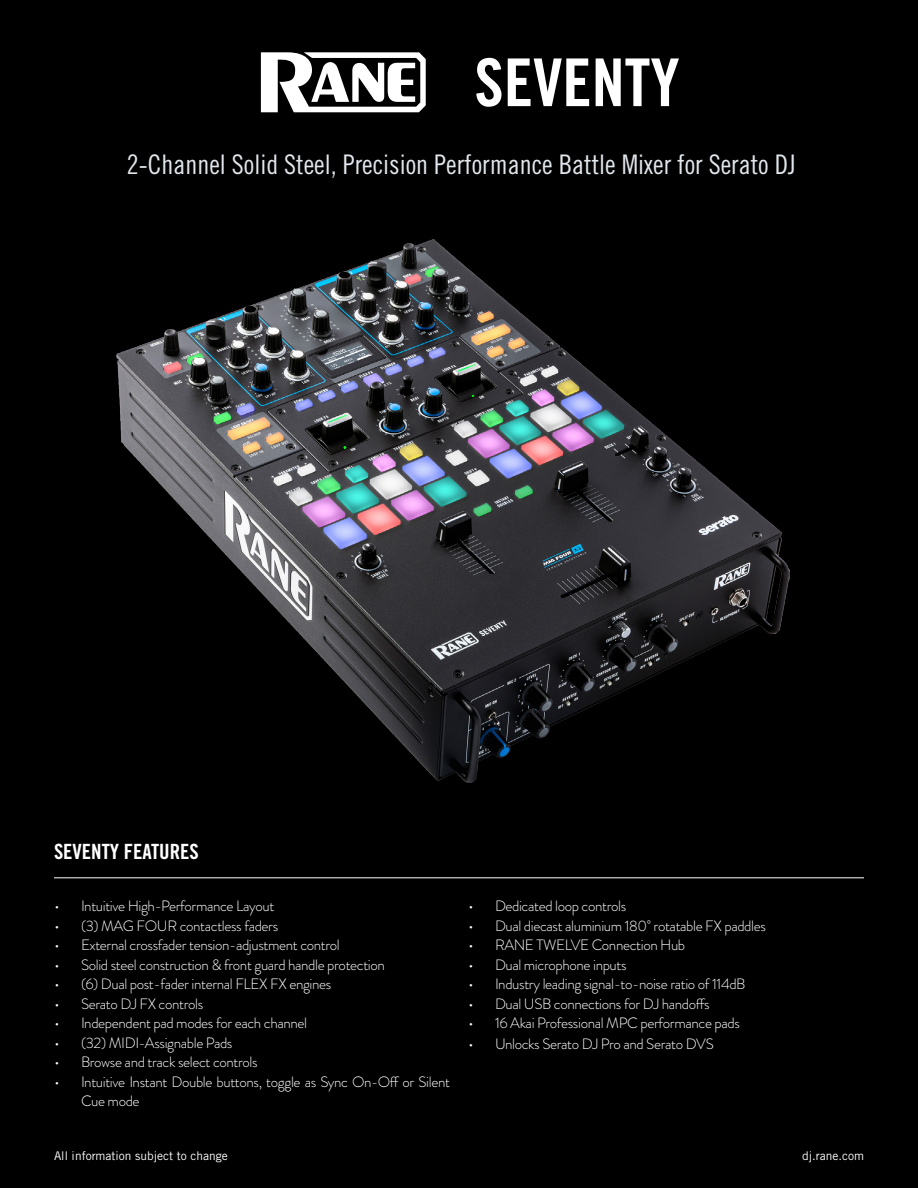
<style>
.page{position:relative;width:918px;height:1188px;background:#000}
.page>*{position:absolute;margin:0;border:0;box-sizing:border-box;transform-origin:0 0}
.t1{font:66px "Trade Gothic Bold Cond Twenty";color:#fff}
.t2{font:27px "Trade Gothic Cond Eighteen";color:#e1e7ec}
.t3{font:21px "Trade Gothic Bold Cond Twenty";color:#fff}
.t4{font:300 15px/19.5px "Brandon Grotesque";letter-spacing:-.025em;color:#fff}
.t5{font:12px "Trade Gothic";color:#fff}
.s1{font-size:16.5px}
</style>
<div class="page">
<hr style="left:54px;top:877px;width:810px;height:1px;background:#fff">
<img style="left:117px;top:240px;width:672px;height:542px">
<svg style="left:260px;top:52px;width:166px;height:61px;fill:#fff"></svg>
<h1 class="t1" style="left:474px;top:43px;width:207px">SEVENTY</h1>
<h2 class="t2" style="left:127px;top:148px;width:670px">2-Channel Solid Steel, Precision Performance Battle Mixer for Serato DJ</h2>
<h3 class="t3" style="left:54px;top:839px;width:146px">SEVENTY FEATURES</h3>
<p class="t4" style="left:54px;top:897px;width:222px"><span class="s1">•</span> Intuitive High-Performance Layout</p>
<p class="t4" style="left:54px;top:916px;width:226px"><span class="s1">•</span> (3) MAG FOUR contactless faders</p>
<p class="t4" style="left:54px;top:936px;width:287px"><span class="s1">•</span> External crossfader tension-adjustment control</p>
<p class="t4" style="left:54px;top:955px;width:332px"><span class="s1">•</span> Solid steel construction &amp; front guard handle protection</p>
<p class="t4" style="left:54px;top:975px;width:279px"><span class="s1">•</span> (6) Dual post-fader internal FLEX FX engines</p>
<p class="t4" style="left:54px;top:994px;width:151px"><span class="s1">•</span> Serato DJ FX controls</p>
<p class="t4" style="left:54px;top:1014px;width:255px"><span class="s1">•</span> Independent pad modes for each channel</p>
<p class="t4" style="left:54px;top:1033px;width:180px"><span class="s1">•</span> (32) MIDI-Assignable Pads</p>
<p class="t4" style="left:54px;top:1053px;width:205px"><span class="s1">•</span> Browse and track select controls</p>
<p class="t4" style="left:81px;top:1072px;width:371px;text-indent:-27px"><span class="s1">•</span> Intuitive Instant Double buttons, toggle as Sync On-Off or Silent<br>Cue mode</p>
<p class="t4" style="left:468px;top:897px;width:160px"><span class="s1">•</span> Dedicated loop controls</p>
<p class="t4" style="left:468px;top:916px;width:299px"><span class="s1">•</span> Dual diecast aluminium 180˚ rotatable FX paddles</p>
<p class="t4" style="left:468px;top:936px;width:219px"><span class="s1">•</span> RANE TWELVE Connection Hub</p>
<p class="t4" style="left:468px;top:955px;width:160px"><span class="s1">•</span> Dual microphone inputs</p>
<p class="t4" style="left:468px;top:975px;width:279px"><span class="s1">•</span> Industry leading signal-to-noise ratio of 114dB</p>
<p class="t4" style="left:468px;top:994px;width:243px"><span class="s1">•</span> Dual USB connections for DJ handoffs</p>
<p class="t4" style="left:468px;top:1014px;width:274px"><span class="s1">•</span> 16 Akai Professional MPC performance pads</p>
<p class="t4" style="left:468px;top:1035px;width:247px"><span class="s1">•</span> Unlocks Serato DJ Pro and Serato DVS</p>
<p class="t5" style="left:54px;top:1148px;width:175px">All information subject to change</p>
<p class="t5" style="left:802px;top:1148px;width:63px">dj.rane.com</p>
</div>
